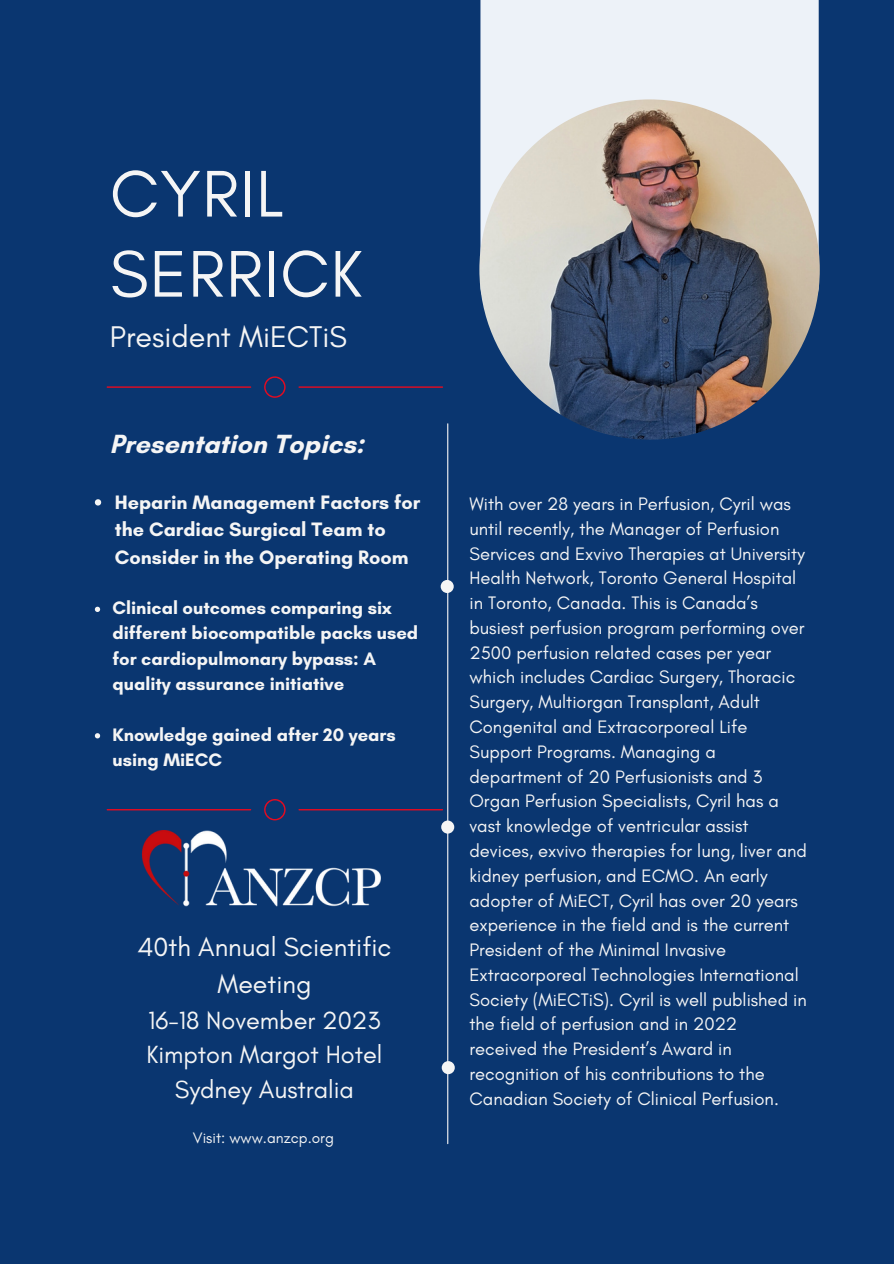
<style>
.page{position:relative;width:894px;height:1264px;background:#fff}
.page>*{position:absolute;margin:0;border:0;box-sizing:border-box;transform-origin:0 0}
.t1{font:67.05px/80.1px "Glacial Indifference";letter-spacing:.02em;color:#f5f5f5}
.t2{font:30.45px "Glacial Indifference";color:#f5f5f5}
.t3{font:700 26.85px "Glacial Indifference";color:#f5f5f5}
.t4{font:26.7px/36.9px "Glacial Indifference";color:#f5f5f5;text-align:center}
.t5{font:25.35px/34.8px "Glacial Indifference";color:#f5f5f5;text-align:center}
.t6{font:700 19.8px/27.5px "Glacial Indifference";color:#f5f5f5}
.t7{font:18.45px/24.8px "Glacial Indifference";color:#f5f5f5}
.t8{font:700 18.45px/25.3px "Glacial Indifference";color:#f5f5f5}
.t9{font:15.45px "Glacial Indifference";color:#f5f5f5}
</style>
<div class="page">
<div style="left:0;top:0;width:893px;height:1263px;background:#0a3670"></div>
<div style="left:480px;top:0;width:338px;height:315px;background:#edf2f8"></div>
<hr style="left:107px;top:386px;width:144px;height:2px;background:#e30b21">
<hr style="left:298px;top:386px;width:145px;height:2px;background:#e30b21">
<svg style="left:264px;top:376px;width:21px;height:22px"></svg>
<hr style="left:447px;top:424px;width:1px;height:719px;background:#f5f5f5">
<div style="left:440px;top:580px;width:13px;height:13px;background:#f5f5f5;border-radius:50%"></div>
<div style="left:441px;top:820px;width:13px;height:13px;background:#f5f5f5;border-radius:50%"></div>
<div style="left:441px;top:1061px;width:13px;height:13px;background:#f5f5f5;border-radius:50%"></div>
<img style="left:479px;top:99px;width:340px;height:340px;border-radius:50%">
<img style="left:141px;top:830px;width:239px;height:77px">
<svg style="left:95px;top:499px;width:6px;height:6px"></svg>
<svg style="left:95px;top:606px;width:5px;height:6px"></svg>
<svg style="left:95px;top:733px;width:5px;height:5px"></svg>
<hr style="left:107px;top:809px;width:144px;height:1px;background:#e30b21">
<hr style="left:298px;top:809px;width:145px;height:1px;background:#e30b21">
<svg style="left:264px;top:799px;width:21px;height:21px"></svg>
<h1 class="t1" style="left:110px;top:153px;width:254px">CYRIL<br>SERRICK</h1>
<h2 class="t2" style="left:110px;top:318px;width:239px">President MiECTiS</h2>
<h3 class="t3" style="left:110px;top:427px;width:256px">Presentation Topics:</h3>
<p class="t6" style="left:115px;top:488px;width:307px">Heparin Management Factors for the Cardiac Surgical Team to<br>Consider in the Operating Room</p>
<p class="t8" style="left:112px;top:595px;width:307px">Clinical outcomes comparing six different biocompatible packs used for cardiopulmonary bypass: A quality assurance initiative</p>
<p class="t8" style="left:112px;top:721px;width:285px">Knowledge gained after 20 years using MiECC</p>
<h3 class="t4" style="left:137px;top:928px;width:255px">40th Annual Scientific<br>Meeting</h3>
<h3 class="t5" style="left:146px;top:1002px;width:237px">16-18 November 2023<br>Kimpton Margot Hotel<br>Sydney Australia</h3>
<p class="t9" style="left:193px;top:1127px;width:142px">Visit: www.anzcp.org</p>
<p class="t7" style="left:469px;top:491px;width:339px">With over 28 years in Perfusion, Cyril was until recently, the Manager of Perfusion Services and Exvivo Therapies at University Health Network, Toronto General Hospital in Toronto, Canada. This is Canada’s busiest perfusion program performing over 2500 perfusion related cases per year which includes Cardiac Surgery, Thoracic Surgery, Multiorgan Transplant, Adult Congenital and Extracorporeal Life Support Programs. Managing a department of 20 Perfusionists and 3<br>Organ Perfusion Specialists, Cyril has a vast knowledge of ventricular assist devices, exvivo therapies for lung, liver and kidney perfusion, and ECMO. An early adopter of MiECT, Cyril has over 20 years experience in the field and is the current President of the Minimal Invasive Extracorporeal Technologies International Society (MiECTiS). Cyril is well published in the field of perfusion and in 2022 received the President’s Award in recognition of his contributions to the Canadian Society of Clinical Perfusion.</p>
</div>
